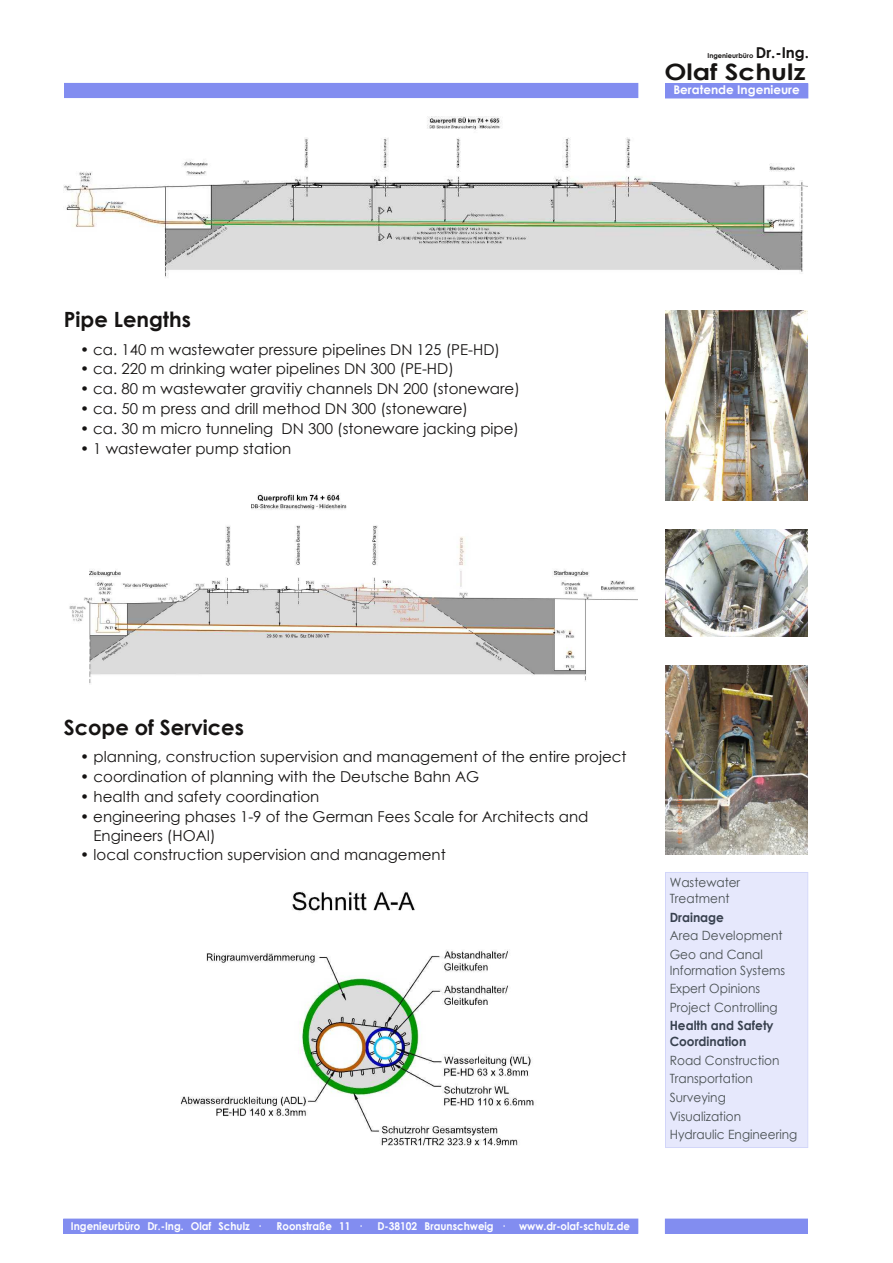
<style>
.page{position:relative;width:893px;height:1263px;background:#fff}
.page>*{position:absolute;margin:0;border:0;box-sizing:border-box;transform-origin:0 0}
.t1{font:700 22.5px "Century Gothic";color:#161413;scale:1.17 1}
.t2{font:700 21px "Century Gothic";color:#161413}
.t3{font:15px/18.5px "Century Gothic";color:#161413}
.t4{font:700 15px "Century Gothic";color:#161413}
.t5{font:12.75px/18.6px "Century Gothic";color:#484f51;scale:.95 1}
.t6{font:700 12.75px/15.6px "Century Gothic";color:#38414f;scale:.95 1}
.t7{font:700 12px "Century Gothic";color:#fff}
.t8{font:700 10.8px "Century Gothic";color:#fff;scale:.94 1}
.t9{font:700 6.75px "Century Gothic";color:#161413}
</style>
<div class="page">
<img style="left:64px;top:117px;width:744px;height:161px">
<div style="left:64px;top:1219px;width:574px;height:14px;background:#828df0"></div>
<div style="left:665px;top:1219px;width:143px;height:14px;background:#828df0"></div>
<div style="left:665px;top:84px;width:143px;height:14px;background:#828df0"></div>
<div style="left:64px;top:83px;width:574px;height:15px;background:#828df0"></div>
<div style="left:665px;top:872px;width:143px;height:275px;background:#e6e8fc"></div>
<img style="left:665px;top:310px;width:143px;height:190px">
<img style="left:665px;top:530px;width:143px;height:106px">
<img style="left:665px;top:665px;width:143px;height:190px">
<img style="left:69px;top:493px;width:569px;height:191px">
<img style="left:180px;top:891px;width:354px;height:255px">
<h2 class="t2" style="left:64px;top:306px;width:129px">Pipe Lengths</h2>
<p class="t3" style="left:80px;top:339px;width:422px">• ca. 140 m wastewater pressure pipelines DN 125 (PE-HD)</p>
<p class="t3" style="left:80px;top:359px;width:375px">• ca. 220 m drinking water pipelines DN 300 (PE-HD)</p>
<p class="t3" style="left:80px;top:379px;width:441px">• ca. 80 m wastewater gravitiy channels DN 200 (stoneware)</p>
<p class="t3" style="left:80px;top:399px;width:390px">• ca. 50 m press and drill method DN 300 (stoneware)</p>
<p class="t3" style="left:80px;top:419px;width:441px">• ca. 30 m micro tunneling DN 300 (stoneware jacking pipe)</p>
<p class="t3" style="left:80px;top:439px;width:213px">• 1 wastewater pump station</p>
<p class="t9" style="left:707px;top:51px;width:47px">Ingenieurbüro</p>
<p class="t4" style="left:756px;top:42px;width:55px">Dr.-Ing.</p>
<h1 class="t1" style="left:664px;top:57px;width:122px">Olaf Schulz</h1>
<p class="t7" style="left:673px;top:82px;width:128px">Beratende Ingenieure</p>
<h2 class="t2" style="left:64px;top:714px;width:182px">Scope of Services</h2>
<p class="t3" style="left:80px;top:747px;width:548px">• planning, construction supervision and management of the entire project</p>
<p class="t3" style="left:80px;top:767px;width:401px">• coordination of planning with the Deutsche Bahn AG</p>
<p class="t3" style="left:80px;top:787px;width:241px">• health and safety coordination</p>
<p class="t3" style="left:94px;top:807px;width:496px;text-indent:-14px">• engineering phases 1-9 of the German Fees Scale for Architects and<br>Engineers (HOAI)</p>
<p class="t3" style="left:80px;top:845px;width:367px">• local construction supervision and management</p>
<p class="t8" style="left:71px;top:1219px;width:203px">Ingenieurbüro Dr.-Ing. Olaf Schulz ·</p>
<p class="t8" style="left:277px;top:1219px;width:91px">Roonstraße 11 ·</p>
<p class="t8" style="left:377px;top:1219px;width:137px">D-38102 Braunschweig ·</p>
<p class="t8" style="left:519px;top:1219px;width:120px">www.dr-olaf-schulz.de</p>
<p class="t5" style="left:670px;top:874px;width:76px;line-height:15.6px">Wastewater<br>Treatment</p>
<p class="t6" style="left:670px;top:909px;width:59px">Drainage</p>
<p class="t5" style="left:670px;top:926px;width:120px">Area Development<br>Geo and Canal</p>
<p class="t5" style="left:670px;top:960px;width:123px">Information Systems<br>Expert Opinions<br>Project Controlling</p>
<p class="t6" style="left:670px;top:1018px;width:111px">Health and Safety<br>Coordination</p>
<p class="t5" style="left:670px;top:1050px;width:136px">Road Construction<br>Transportation<br>Surveying<br>Visualization<br>Hydraulic Engineering</p>
</div>
